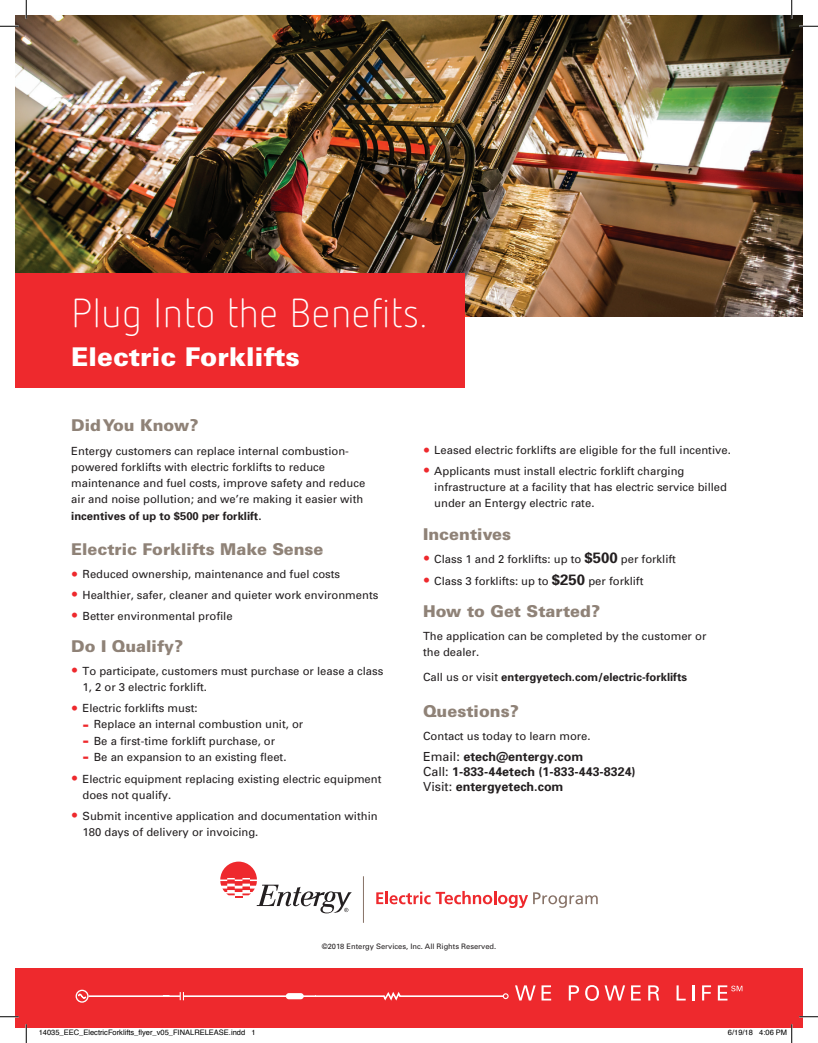
<style>
.page{position:relative;width:818px;height:1043px;background:#fff}
.page>*{position:absolute;margin:0;border:0;box-sizing:border-box;transform-origin:0 0}
.t1{font:300 40.5px "Netto Pro";color:#fff}
.t2{font:900 25.88px "Univers";color:#fff}
.t3{font:900 16.25px "Univers";color:#8f8277}
.t4{font:12.5px/15px "Univers 65 Bold AA";color:#231f20}
.t5{font:11.25px/16.2px "Univers 55 AA";color:#231f20}
.t6{font:11.25px "Univers 65 Bold AA";color:#231f20}
.t7{font:7.5px "Helvetica";color:#000}
.t8{font:7.5px "Univers 55 AA";color:#231f20}
.s1{font-size:20px;color:#ee292d}
.s2{font-family:"Univers 65 Bold AA";font-size:20px;color:#ee292d}
.s3{font-family:"Univers 65 Bold AA";font-size:15px}
.s4{font-family:"Univers 55 AA"}
</style>
<div class="page">
<img style="left:15px;top:15px;width:787px;height:302px">
<div style="left:15px;top:273px;width:450px;height:114px;background:#ee292d"></div>
<div style="left:15px;top:968px;width:787px;height:60px;background:#ee292d"></div>
<svg style="left:515px;top:985px;width:20px;height:15px"></svg>
<svg style="left:541px;top:985px;width:10px;height:15px"></svg>
<svg style="left:568px;top:985px;width:11px;height:15px"></svg>
<svg style="left:585px;top:985px;width:40px;height:15px"></svg>
<svg style="left:631px;top:985px;width:9px;height:15px"></svg>
<svg style="left:648px;top:985px;width:11px;height:15px"></svg>
<svg style="left:676px;top:985px;width:9px;height:15px"></svg>
<svg style="left:692px;top:985px;width:2px;height:15px"></svg>
<svg style="left:702px;top:985px;width:9px;height:15px"></svg>
<svg style="left:717px;top:985px;width:25px;height:15px"></svg>
<hr style="left:399px;top:995px;width:104px;height:2px;background:#fff">
<hr style="left:315px;top:995px;width:69px;height:2px;background:#fff">
<hr style="left:183px;top:995px;width:133px;height:2px;background:#fff">
<hr style="left:89px;top:995px;width:80px;height:2px;background:#fff">
<div style="left:286px;top:993px;width:18px;height:6px;background:#fff;border-radius:3px"></div>
<svg style="left:381px;top:992px;width:21px;height:9px"></svg>
<svg style="left:502px;top:993px;width:6px;height:6px"></svg>
<svg style="left:169px;top:992px;width:15px;height:8px"></svg>
<div style="left:76px;top:989px;width:13px;height:13px;border:1px solid #fff;border-radius:50%"></div>
<svg style="left:78px;top:993px;width:8px;height:5px"></svg>
<svg style="left:220px;top:861px;width:132px;height:52px"></svg>
<hr style="left:363px;top:876px;width:1px;height:46px;background:#877267">
<svg style="left:376px;top:891px;width:221px;height:17px"></svg>
<svg style="left:0;top:25px;width:19px;height:2px"></svg>
<svg style="left:799px;top:25px;width:19px;height:2px"></svg>
<svg style="left:0;top:1016px;width:19px;height:1px"></svg>
<svg style="left:799px;top:1015px;width:19px;height:2px"></svg>
<svg style="left:25px;top:0;width:2px;height:19px"></svg>
<svg style="left:25px;top:1024px;width:2px;height:18px"></svg>
<svg style="left:790px;top:0;width:2px;height:19px"></svg>
<svg style="left:791px;top:1024px;width:1px;height:18px"></svg>
<h1 class="t1" style="left:71px;top:287px;width:357px">Plug Into the Benefits.</h1>
<h2 class="t2" style="left:71px;top:340px;width:230px">Electric Forklifts</h2>
<h3 class="t3" style="left:71px;top:415px;width:129px">Did You Know?</h3>
<p class="t5" style="left:71px;top:442px;width:295px">Entergy customers can replace internal combustion&shy;powered forklifts with electric forklifts to reduce maintenance and fuel costs, improve safety and reduce air and noise pollution; and we’re making it easier with</p>
<p class="t6" style="left:71px;top:508px;width:192px">incentives of up to $500 per forklift.</p>
<h3 class="t3" style="left:71px;top:539px;width:254px">Electric Forklifts Make Sense</h3>
<p class="t5" style="left:71px;top:566px;width:270px"><span class="s1">•</span> Reduced ownership, maintenance and fuel costs</p>
<p class="t5" style="left:71px;top:586px;width:308px"><span class="s1">•</span> Healthier, safer, cleaner and quieter work environments</p>
<p class="t5" style="left:71px;top:607px;width:163px"><span class="s1">•</span> Better environmental profile</p>
<h3 class="t3" style="left:71px;top:636px;width:113px">Do I Qualify?</h3>
<p class="t5" style="left:82px;top:662px;width:302px;text-indent:-11px"><span class="s1">•</span> To participate, customers must purchase or lease a class<br>1, 2 or 3 electric forklift.</p>
<p class="t5" style="left:71px;top:699px;width:128px"><span class="s1">•</span> Electric forklifts must:</p>
<p class="t5" style="left:82px;top:716px;width:222px"><span class="s2">-</span> Replace an internal combustion unit, or</p>
<p class="t5" style="left:82px;top:732px;width:194px"><span class="s2">-</span> Be a first-time forklift purchase, or</p>
<p class="t5" style="left:82px;top:748px;width:205px"><span class="s2">-</span> Be an expansion to an existing fleet.</p>
<p class="t5" style="left:82px;top:770px;width:300px;text-indent:-11px"><span class="s1">•</span> Electric equipment replacing existing electric equipment does not qualify.</p>
<p class="t5" style="left:82px;top:807px;width:297px;text-indent:-11px"><span class="s1">•</span> Submit incentive application and documentation within<br>180 days of delivery or invoicing.</p>
<p class="t5" style="left:423px;top:442px;width:309px"><span class="s1">•</span> Leased electric forklifts are eligible for the full incentive.</p>
<p class="t5" style="left:434px;top:462px;width:294px;text-indent:-11px"><span class="s1">•</span> Applicants must install electric forklift charging infrastructure at a facility that has electric service billed under an Entergy electric rate.</p>
<h3 class="t3" style="left:423px;top:523px;width:90px">Incentives</h3>
<p class="t5" style="left:423px;top:550px;width:254px"><span class="s1">•</span> Class 1 and 2 forklifts: up to <span class="s3">$500</span> per forklift</p>
<p class="t5" style="left:423px;top:572px;width:222px"><span class="s1">•</span> Class 3 forklifts: up to <span class="s3">$250</span> per forklift</p>
<h3 class="t3" style="left:423px;top:600px;width:178px">How to Get Started?</h3>
<p class="t5" style="left:423px;top:627px;width:285px">The application can be completed by the customer or the dealer.</p>
<p class="t6" style="left:423px;top:670px;width:265px"><span class="s4">Call us or visit</span> entergyetech.com/electric-forklifts</p>
<h3 class="t3" style="left:423px;top:701px;width:97px">Questions?</h3>
<p class="t5" style="left:423px;top:727px;width:169px">Contact us today to learn more.</p>
<p class="t4" style="left:423px;top:748px;width:214px"><span class="s4">Email:</span> etech@entergy.com<br><span class="s4">Call:</span> 1-833-44etech (1-833-443-8324)<br><span class="s4">Visit:</span> entergyetech.com</p>
<p class="t8" style="left:322px;top:941px;width:176px">©2018 Entergy Services, Inc. All Rights Reserved.</p>
<p class="t7" style="left:39px;top:1027px;width:218px">14035_EEC_ElectricForklifts_flyer_v05_FINALRELEASE.indd 1</p>
<p class="t7" style="left:728px;top:1027px;width:61px">6/19/18 4:06 PM</p>
</div>
